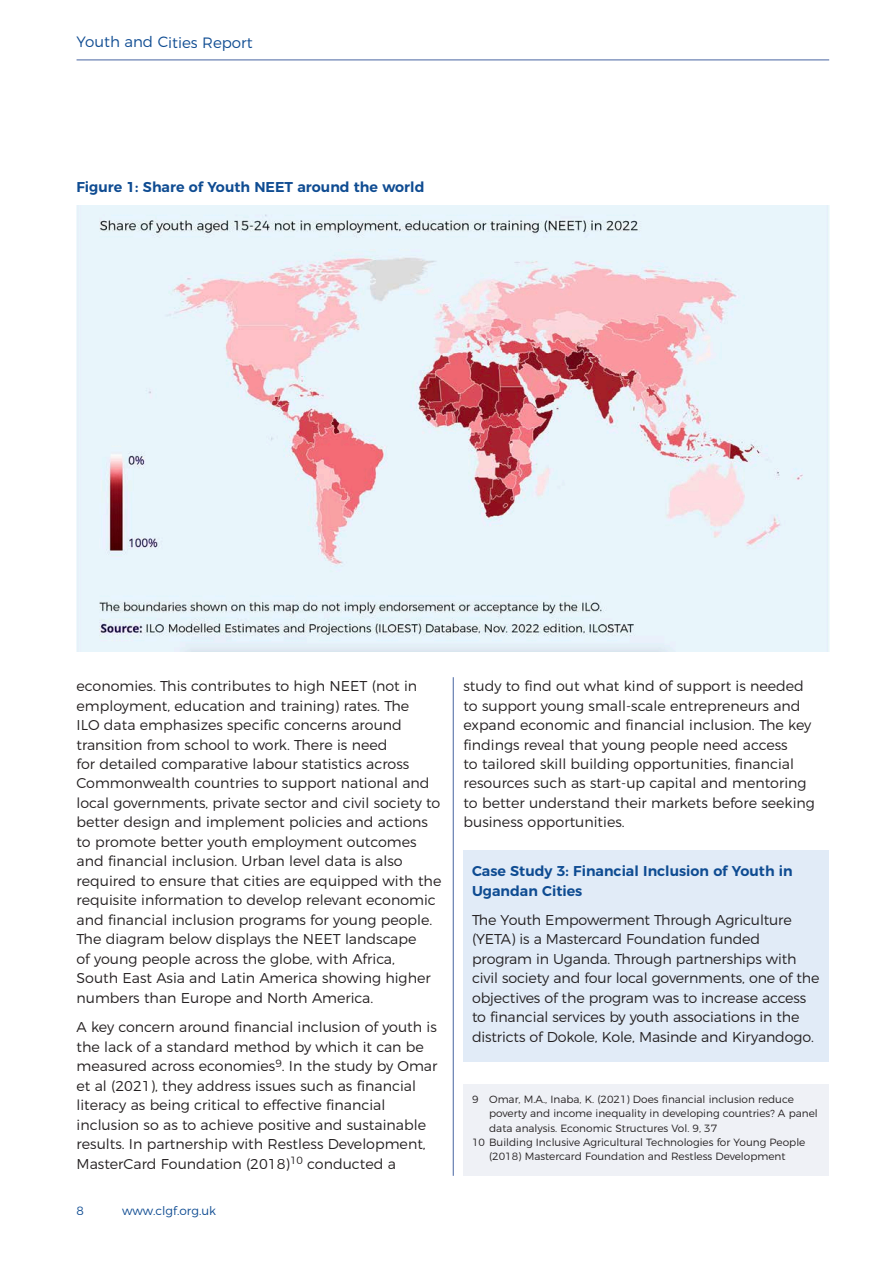
<style>
.page{position:relative;width:893px;height:1263px;background:#fff}
.page>*{position:absolute;margin:0;border:0;box-sizing:border-box;transform-origin:0 0}
.t1{font:300 15px "Montserrat";letter-spacing:-.005em;color:#0f4c92}
.Subhead{font:300 14.25px/19.5px "Montserrat";color:#231f20}
.Subhead-2{font:600 14.25px/19.5px "Montserrat";color:#0f4c92}
.t2{font:300 12px "Montserrat";color:#0f4c92}
.t3{font:300 10.5px/14.2px "Montserrat";color:#231f20}
</style>
<div class="page">
<hr style="left:77px;top:60px;width:752px;height:1px;background:#4764a2">
<hr style="left:453px;top:677px;width:1px;height:499px;background:#4764a2">
<div style="left:463px;top:850px;width:366px;height:212px;background:#e1ebf7"></div>
<img style="left:76px;top:206px;width:753px;height:445px">
<div style="left:464px;top:1084px;width:365px;height:92px;background:#eff1f6"></div>
<p class="t1" style="left:77px;top:30px;width:178px">Youth and Cities Report</p>
<p class="Subhead-2" style="left:76px;top:176px;width:349px">Figure 1: Share of Youth NEET around the world</p>
<p class="Subhead" style="left:77px;top:675px;width:366px">economies. This contributes to high NEET (not in employment, education and training) rates. The<br>ILO data emphasizes specific concerns around transition from school to work. There is need<br>for detailed comparative labour statistics across Commonwealth countries to support national and local governments, private sector and civil society to better design and implement policies and actions to promote better youth employment outcomes and financial inclusion. Urban level data is also required to ensure that cities are equipped with the requisite information to develop relevant economic and financial inclusion programs for young people.<br>The diagram below displays the NEET landscape<br>of young people across the globe, with Africa,<br>South East Asia and Latin America showing higher numbers than Europe and North America.</p>
<p class="Subhead" style="left:77px;top:1016px;width:362px">A key concern around financial inclusion of youth is the lack of a standard method by which it can be measured across economies<sup>9</sup>. In the study by Omar et al (2021), they address issues such as financial literacy as being critical to effective financial inclusion so as to achieve positive and sustainable results. In partnership with Restless Development, MasterCard Foundation (2018)<sup>10</sup> conducted a</p>
<p class="t2" style="left:77px;top:1201px;width:9px">8</p>
<p class="t2" style="left:122px;top:1201px;width:95px">www.clgf.org.uk</p>
<p class="Subhead" style="left:463px;top:675px;width:353px">study to find out what kind of support is needed to support young small-scale entrepreneurs and expand economic and financial inclusion. The key findings reveal that young people need access<br>to tailored skill building opportunities, financial resources such as start-up capital and mentoring to better understand their markets before seeking business opportunities.</p>
<p class="Subhead-2" style="left:472px;top:860px;width:322px">Case Study 3: Financial Inclusion of Youth in<br>Ugandan Cities</p>
<p class="Subhead" style="left:472px;top:909px;width:349px">The Youth Empowerment Through Agriculture (YETA) is a Mastercard Foundation funded program in Uganda. Through partnerships with civil society and four local governments, one of the objectives of the program was to increase access to financial services by youth associations in the districts of Dokole, Kole, Masinde and Kiryandogo.</p>
<p class="t3" style="left:489px;top:1091px;width:330px;text-indent:-17px">9 Omar, M.A., Inaba, K. (2021) Does financial inclusion reduce poverty and income inequality in developing countries? A panel data analysis. Economic Structures Vol. 9, 37</p>
<p class="t3" style="left:472px;top:1134px;width:335px;text-align:center">10 Building Inclusive Agricultural Technologies for Young People (2018) Mastercard Foundation and Restless Development</p>
</div>
